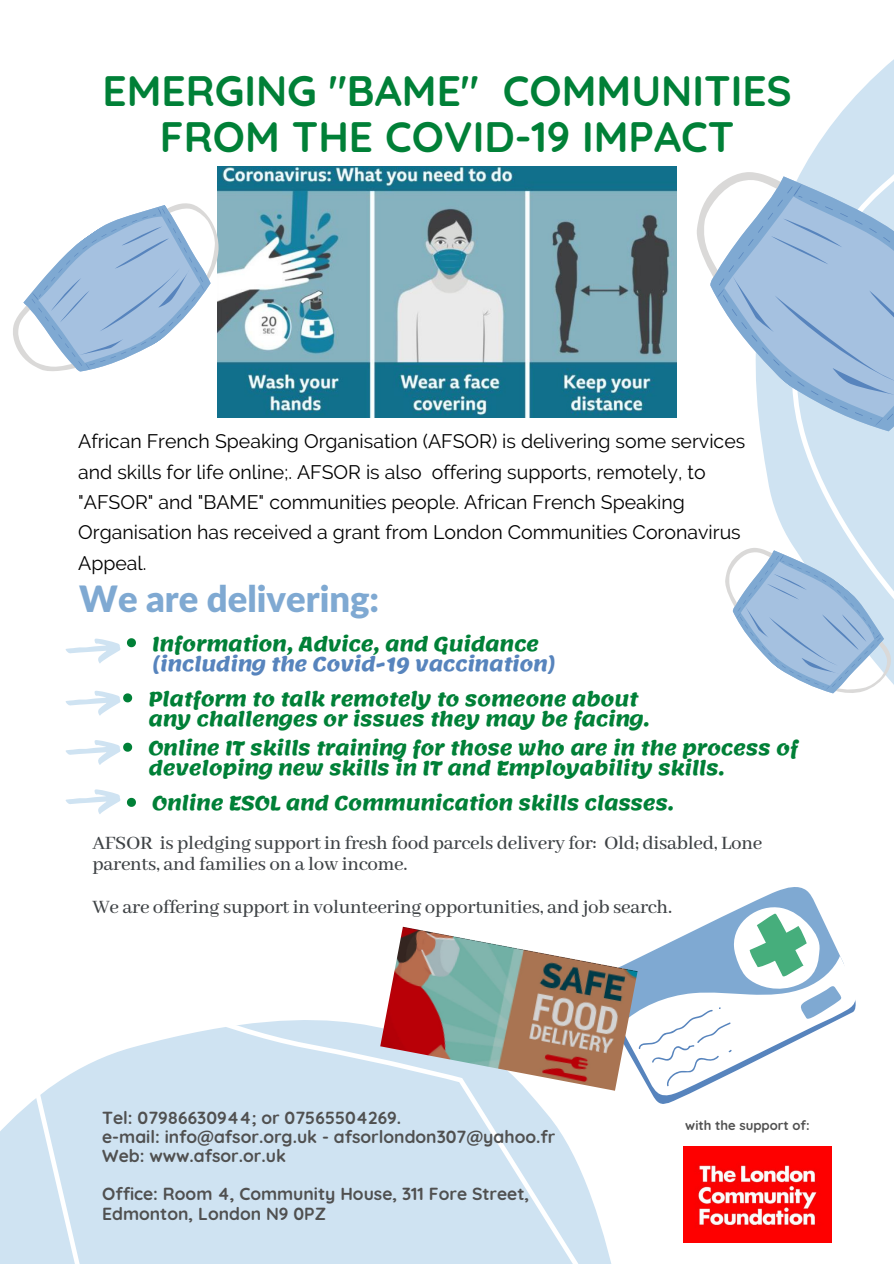
<style>
.page{position:relative;width:894px;height:1264px;background:#fff}
.page>*{position:absolute;margin:0;border:0;box-sizing:border-box;transform-origin:0 0}
.t1{font:700 42.45px/46.5px "Quicksand";color:#008037;text-align:center}
.t2{font:900 36.3px "Lato Latin";color:#7fa9d2}
.t3{font:500 21px/21.5px "Abhaya Libre";letter-spacing:-.015em;color:#3e4245}
.t4{font:19.5px/30.5px "Raleway";color:#000}
.t5{font:700 19.5px/20.2px "Lemonada";letter-spacing:-.015em;color:#008037}
.t6{font:700 19.5px/20.2px "Lemonada";letter-spacing:-.015em;color:#5784bd}
.t7{font:700 17.4px "Quicksand";color:#505050}
.t8{font:700 13.05px "Quicksand";color:#505050}
.s1{color:#008037}
</style>
<div class="page">
<svg style="left:0;top:1020px;width:611px;height:243px;background:#d5e6f3"></svg>
<svg style="left:873px;top:60px;width:20px;height:18px"></svg>
<svg style="left:764px;top:78px;width:129px;height:457px;fill:#cfe3f2"></svg>
<svg style="left:666px;top:150px;width:227px;height:311px"></svg>
<svg style="left:682px;top:155px;width:211px;height:304px"></svg>
<svg style="left:698px;top:172px;width:195px;height:276px"></svg>
<svg style="left:595px;top:887px;width:217px;height:204px"></svg>
<svg style="left:612px;top:897px;width:207px;height:14px"></svg>
<svg style="left:602px;top:911px;width:254px;height:196px"></svg>
<img style="left:683px;top:1146px;width:147px;height:96px">
<img style="left:217px;top:166px;width:459px;height:251px">
<svg style="left:227px;top:191px;width:12px;height:201px;background:#7ba5b2"></svg>
<svg style="left:13px;top:189px;width:214px;height:203px"></svg>
<svg style="left:725px;top:535px;width:168px;height:159px"></svg>
<svg style="left:65px;top:638px;width:56px;height:25px"></svg>
<svg style="left:127px;top:638px;width:9px;height:9px"></svg>
<svg style="left:65px;top:690px;width:67px;height:25px"></svg>
<svg style="left:66px;top:740px;width:66px;height:25px"></svg>
<svg style="left:127px;top:797px;width:9px;height:9px"></svg>
<svg style="left:65px;top:789px;width:56px;height:25px"></svg>
<img style="left:380px;top:926px;width:257px;height:164px">
<p class="t1" style="left:102px;top:66px;width:691px">EMERGING "BAME" COMMUNITIES<br>FROM THE COVID-19 IMPACT</p>
<p class="t4" style="left:78px;top:426px;width:668px">African French Speaking Organisation (AFSOR) is delivering some services and skills for life online;. AFSOR is also offering supports, remotely, to "AFSOR" and "BAME" communities people. African French Speaking Organisation has received a grant from London Communities Coronavirus Appeal.</p>
<p class="t2" style="left:79px;top:582px;width:301px">We are delivering:</p>
<p class="t6" style="left:152px;top:633px;width:405px"><span class="s1">Information, Advice, and Guidance </span>(including the Covid-19 vaccination)</p>
<p class="t5" style="left:148px;top:689px;width:502px">Platform to talk remotely to someone about any challenges or issues they may be facing.</p>
<p class="t5" style="left:148px;top:738px;width:651px">Online IT skills training for those who are in the process of developing new skills in IT and Employability skills.</p>
<p class="t5" style="left:152px;top:793px;width:522px">Online ESOL and Communication skills classes.</p>
<p class="t3" style="left:92px;top:833px;width:671px">AFSOR is pledging support in fresh food parcels delivery for: Old; disabled, Lone parents, and families on a low income.</p>
<p class="t3" style="left:92px;top:897px;width:581px">We are offering support in volunteering opportunities, and job search.</p>
<p class="t7" style="left:102px;top:1106px;width:300px">Tel: 07986630944; or 07565504269.</p>
<p class="t7" style="left:102px;top:1125px;width:454px">e-mail: info@afsor.org.uk - afsorlondon307@yahoo.fr</p>
<p class="t7" style="left:102px;top:1144px;width:185px">Web: www.afsor.or.uk</p>
<p class="t7" style="left:102px;top:1182px;width:428px">Office: Room 4, Community House, 311 Fore Street,</p>
<p class="t7" style="left:102px;top:1202px;width:225px">Edmonton, London N9 0PZ</p>
<p class="t8" style="left:685px;top:1116px;width:126px">with the support of:</p>
</div>
